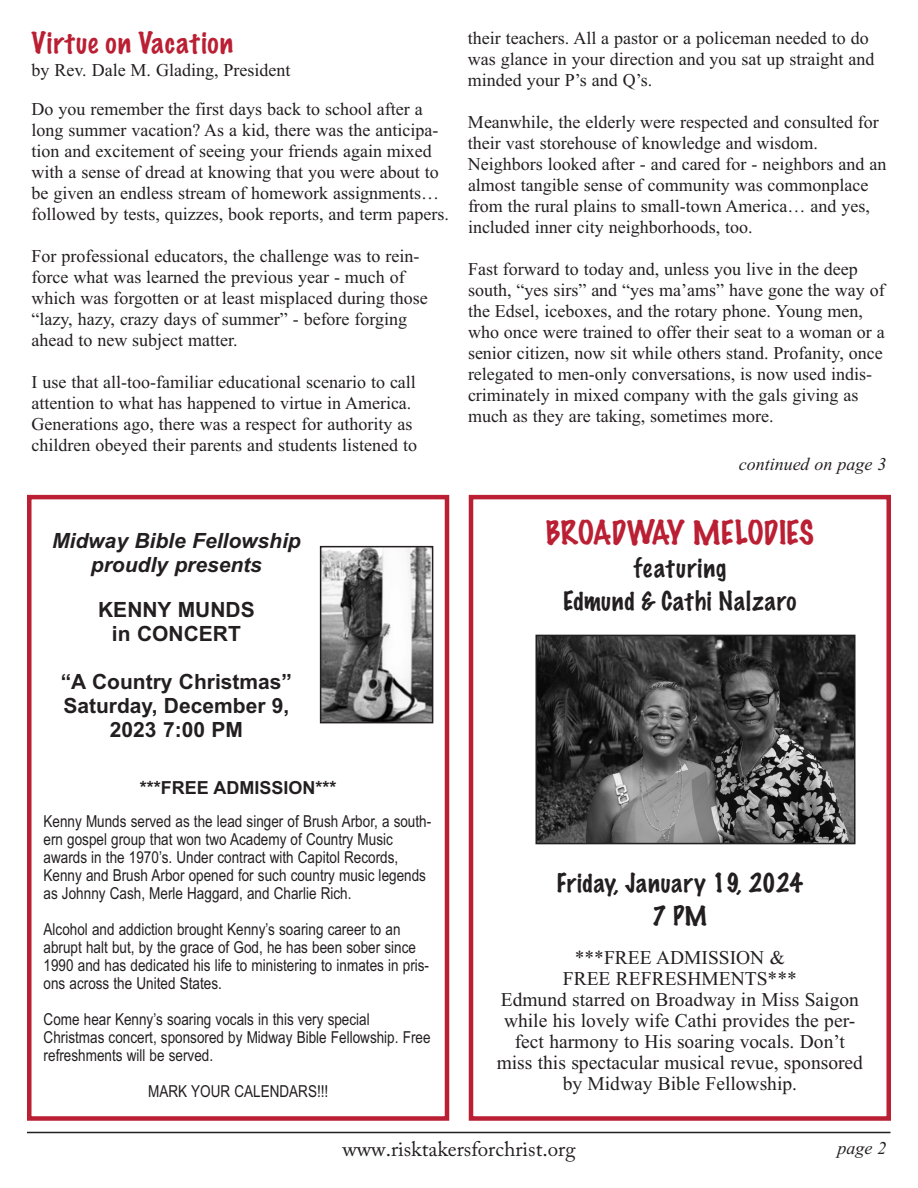
<style>
.page{position:relative;width:918px;height:1188px;background:#fff}
.page>*{position:absolute;margin:0;border:0;box-sizing:border-box;transform-origin:0 0}
.t1{font:100 30px "Marker Felt";color:#ba1f33}
.t2{font:100 27px "Marker Felt";letter-spacing:.03em;color:#ba1f33}
.t3{font:100 24px/33px "Marker Felt";letter-spacing:.035em;color:#231f20;text-align:center}
.t4{font:700 21px/24px "Arial";color:#231f20;text-align:center}
.t5{font:italic 700 21px/24px "Arial";color:#231f20;text-align:center}
.t6{font:21px "Adobe Caslon Pro";color:#231f20}
.t7{font:19.5px/21px "Times New Roman";color:#231f20;text-align:center}
.t8{font:18px/21px "Times New Roman";color:#231f20}
.t9{font:italic 18px "Times New Roman";color:#231f20}
.t10{font:700 18px "Arial";color:#231f20}
.t11{font:16.5px/18px "Arial Narrow";color:#231f20}
</style>
<div class="page">
<hr style="left:27px;top:1132px;width:864px;height:1px;background:#231f20">
<div style="left:469px;top:495px;width:422px;height:626px;border:4px solid #ba1f33"></div>
<img style="left:538px;top:638px;width:314px;height:203px">
<div style="left:535px;top:635px;width:320px;height:209px;border:2px solid #231f20"></div>
<div style="left:27px;top:495px;width:422px;height:626px;border:4px solid #ba1f33"></div>
<img style="left:323px;top:549px;width:107px;height:171px">
<div style="left:320px;top:546px;width:113px;height:177px;border:2px solid #231f20"></div>
<h2 class="t2" style="left:32px;top:21px;width:203px">Virtue on Vacation</h2>
<p class="t8" style="left:32px;top:51px;width:393px;line-height:39px">by Rev. Dale M. Glading, President<br>Do you remember the first days back to school after a</p>
<p class="t8" style="left:31px;top:120px;width:419px">long summer vacation? As a kid, there was the anticipa&shy;tion and excitement of seeing your friends again mixed with a sense of dread at knowing that you were about to be given an endless stream of homework assignments… followed by tests, quizzes, book reports, and term papers.</p>
<p class="t8" style="left:31px;top:246px;width:398px">For professional educators, the challenge was to rein&shy;force what was learned the previous year - much of which was forgotten or at least misplaced during those “lazy, hazy, crazy days of summer” - before forging ahead to new subject matter.</p>
<p class="t8" style="left:31px;top:372px;width:387px">I use that all-too-familiar educational scenario to call attention to what has happened to virtue in America.<br>Generations ago, there was a respect for authority as children obeyed their parents and students listened to</p>
<p class="t5" style="left:52px;top:529px;width:250px">Midway Bible Fellowship proudly presents</p>
<p class="t4" style="left:98px;top:598px;width:158px">KENNY MUNDS in CONCERT</p>
<p class="t4" style="left:61px;top:670px;width:233px">“A Country Christmas”<br>Saturday, December 9,<br>2023 7:00 PM</p>
<p class="t10" style="left:140px;top:778px;width:198px">***FREE ADMISSION***</p>
<p class="t11" style="left:44px;top:813px;width:389px">Kenny Munds served as the lead singer of Brush Arbor, a south&shy;ern gospel group that won two Academy of Country Music awards in the 1970’s. Under contract with Capitol Records, Kenny and Brush Arbor opened for such country music legends as Johnny Cash, Merle Haggard, and Charlie Rich.</p>
<p class="t11" style="left:44px;top:921px;width:387px">Alcohol and addiction brought Kenny’s soaring career to an abrupt halt but, by the grace of God, he has been sober since 1990 and has dedicated his life to ministering to inmates in pris&shy;ons across the United States.</p>
<p class="t11" style="left:44px;top:1011px;width:388px">Come hear Kenny’s soaring vocals in this very special<br>Christmas concert, sponsored by Midway Bible Fellowship. Free refreshments will be served.</p>
<p class="t11" style="left:148px;top:1083px;width:182px">MARK YOUR CALENDARS!!!</p>
<p class="t8" style="left:468px;top:27px;width:408px">their teachers. All a pastor or a policeman needed to do was glance in your direction and you sat up straight and minded your P’s and Q’s.</p>
<p class="t8" style="left:468px;top:111px;width:420px">Meanwhile, the elderly were respected and consulted for their vast storehouse of knowledge and wisdom.<br>Neighbors looked after - and cared for - neighbors and an almost tangible sense of community was commonplace from the rural plains to small-town America… and yes, included inner city neighborhoods, too.</p>
<p class="t8" style="left:468px;top:258px;width:418px">Fast forward to today and, unless you live in the deep south, “yes sirs” and “yes ma’ams” have gone the way of the Edsel, iceboxes, and the rotary phone. Young men, who once were trained to offer their seat to a woman or a senior citizen, now sit while others stand. Profanity, once relegated to men-only conversations, is now used indis&shy;criminately in mixed company with the gals giving as much as they are taking, sometimes more.</p>
<p class="t9" style="left:739px;top:453px;width:149px">continued on page 3</p>
<h1 class="t1" style="left:546px;top:509px;width:269px">BROADWAY MELODIES</h1>
<h3 class="t3" style="left:563px;top:551px;width:235px">featuring<br>Edmund &amp; Cathi Nalzaro</h3>
<h3 class="t3" style="left:557px;top:866px;width:248px">Friday, January 19, 2024<br>7 PM</h3>
<p class="t7" style="left:497px;top:946px;width:368px">***FREE ADMISSION &amp;<br>FREE REFRESHMENTS***<br>Edmund starred on Broadway in Miss Saigon while his lovely wife Cathi provides the per&shy;fect harmony to His soaring vocals. Don’t miss this spectacular musical revue, sponsored by Midway Bible Fellowship.</p>
<p class="t6" style="left:342px;top:1141px;width:235px">www.risktakersforchrist.org</p>
<p class="t9" style="left:838px;top:1137px;width:50px">page 2</p>
</div>
